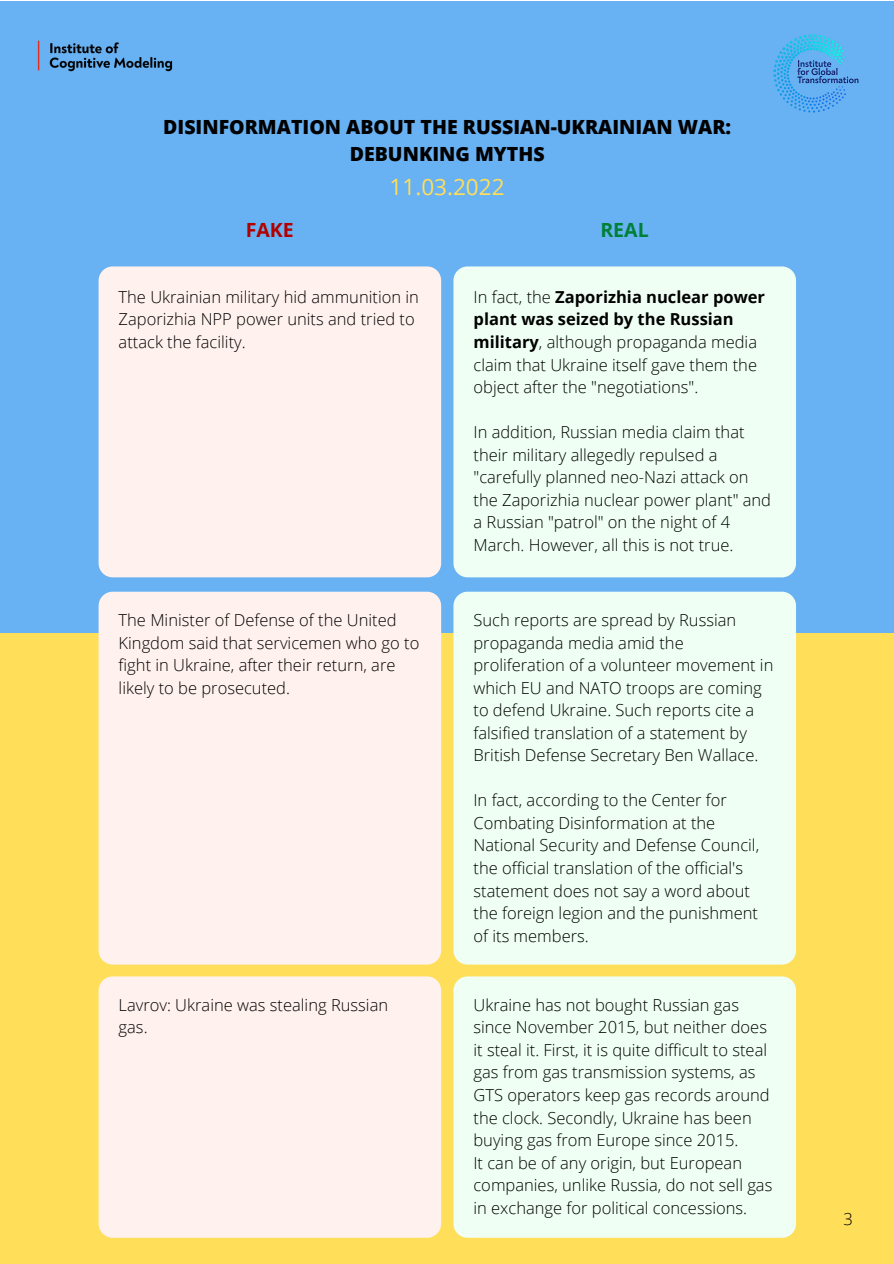
<style>
.page{position:relative;width:894px;height:1264px;background:#fff}
.page>*{position:absolute;margin:0;border:0;box-sizing:border-box;transform-origin:0 0}
.t1{font:22.5px "Open Sans";color:#ffde59}
.t2{font:800 19.5px "Open Sans";color:#000}
.t3{font:700 19.5px "Open Sans";color:#b20000}
.t4{font:700 19.5px "Open Sans";color:#008037}
.t5{font:300 16.5px/22.5px "Open Sans";color:#000}
.s1{font-weight:700}
</style>
<div class="page">
<div style="left:0;top:632px;width:893px;height:631px;background:#ffde59"></div>
<div style="left:0;top:1px;width:893px;height:632px;background:#68b2f4"></div>
<img style="left:37px;top:40px;width:136px;height:32px">
<img style="left:773px;top:34px;width:86px;height:79px">
<div style="left:99px;top:266px;width:342px;height:311px;background:#fff1ee;border-radius:14px"></div>
<div style="left:453px;top:266px;width:342px;height:311px;background:#effff3;border-radius:14px"></div>
<div style="left:99px;top:591px;width:342px;height:373px;background:#fff1ee;border-radius:14px"></div>
<div style="left:453px;top:591px;width:342px;height:373px;background:#effff3;border-radius:14px"></div>
<div style="left:99px;top:976px;width:342px;height:261px;background:#fff1ee;border-radius:14px"></div>
<div style="left:453px;top:976px;width:342px;height:261px;background:#effff3;border-radius:14px"></div>
<p class="t2" style="left:163px;top:113px;width:569px">DISINFORMATION ABOUT THE RUSSIAN-UKRAINIAN WAR:</p>
<p class="t2" style="left:349px;top:140px;width:196px">DEBUNKING MYTHS</p>
<p class="t1" style="left:389px;top:170px;width:116px">11.03.2022</p>
<p class="t3" style="left:246px;top:216px;width:50px">FAKE</p>
<p class="t4" style="left:600px;top:216px;width:50px">REAL</p>
<p class="t5" style="left:119px;top:285px;width:302px">The Ukrainian military hid ammunition in<br>Zaporizhia NPP power units and tried to attack the facility.</p>
<p class="t5" style="left:473px;top:285px;width:293px">In fact, the <span class="s1">Zaporizhia nuclear power plant was seized by the Russian military</span>, although propaganda media claim that Ukraine itself gave them the object after the "negotiations".</p>
<p class="t5" style="left:473px;top:420px;width:299px">In addition, Russian media claim that their military allegedly repulsed a "carefully planned neo-Nazi attack on the Zaporizhia nuclear power plant" and a Russian "patrol" on the night of 4<br>March. However, all this is not true.</p>
<p class="t5" style="left:119px;top:608px;width:302px">The Minister of Defense of the United Kingdom said that servicemen who go to fight in Ukraine, after their return, are likely to be prosecuted.</p>
<p class="t5" style="left:473px;top:608px;width:301px">Such reports are spread by Russian propaganda media amid the proliferation of a volunteer movement in which EU and NATO troops are coming to defend Ukraine. Such reports cite a falsified translation of a statement by British Defense Secretary Ben Wallace.</p>
<p class="t5" style="left:473px;top:788px;width:287px">In fact, according to the Center for Combating Disinformation at the National Security and Defense Council, the official translation of the official's statement does not say a word about the foreign legion and the punishment of its members.</p>
<p class="t5" style="left:119px;top:993px;width:271px">Lavrov: Ukraine was stealing Russian gas.</p>
<p class="t5" style="left:473px;top:993px;width:298px">Ukraine has not bought Russian gas since November 2015, but neither does it steal it. First, it is quite difficult to steal gas from gas transmission systems, as GTS operators keep gas records around the clock. Secondly, Ukraine has been buying gas from Europe since 2015.</p>
<p class="t5" style="left:473px;top:1150px;width:300px">It can be of any origin, but European companies, unlike Russia, do not sell gas in exchange for political concessions.</p>
<p class="t5" style="left:843px;top:1207px;width:11px">3</p>
</div>
